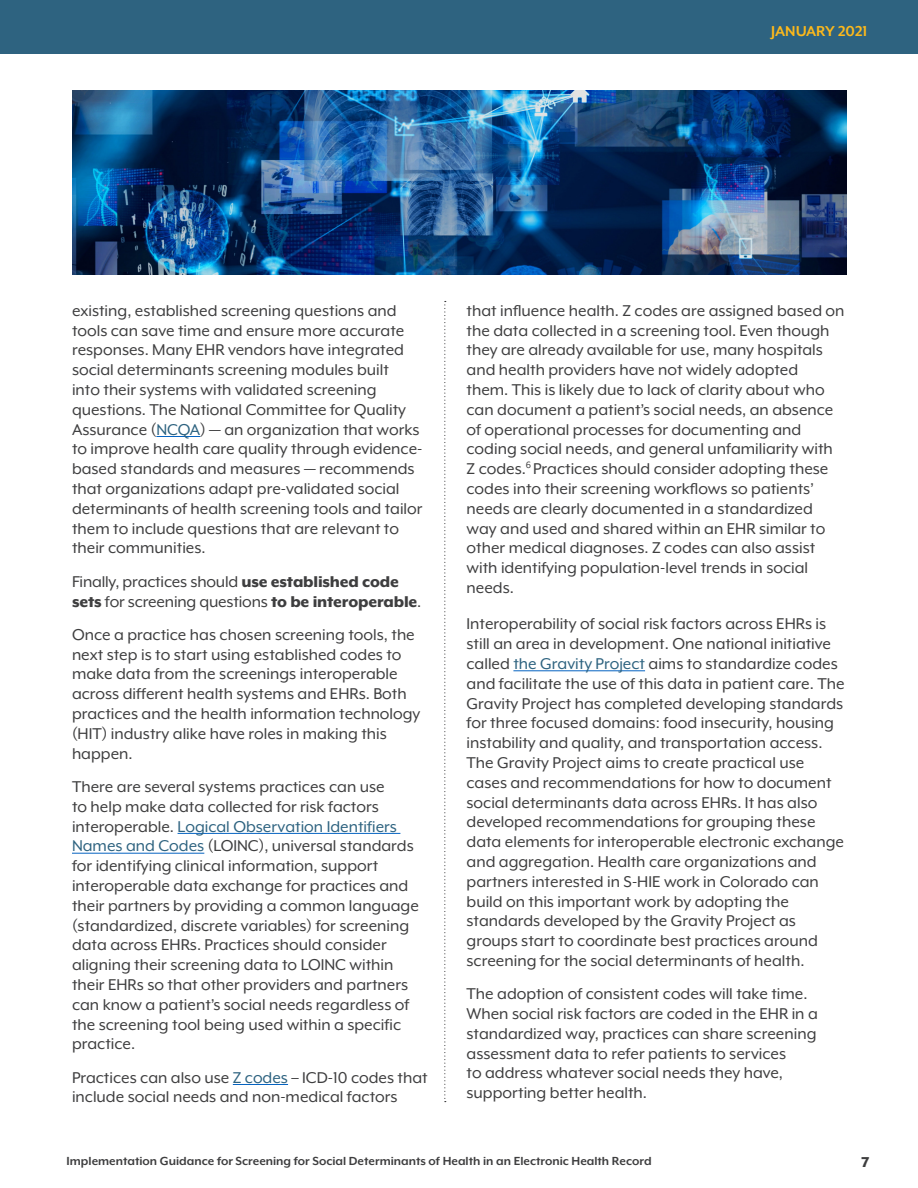
<style>
.page{position:relative;width:918px;height:1188px;background:#fff}
.page>*{position:absolute;margin:0;border:0;box-sizing:border-box;transform-origin:0 0}
.t1{font:18px/19.8px "Mr Eaves XL Mod OT";color:#3e3e3f}
.t2{font:700 16.5px "Mr Eaves XL Mod OT";color:#fdb91b}
.t3{font:800 16.5px "Mr Eaves XL Mod OT";color:#3e3e3f}
.t4{font:700 13.5px "Mr Eaves XL Mod OT";color:#3e3e3f}
.s1{color:#2e6380}
.s2{font-weight:800}
</style>
<div class="page">
<div style="left:0;top:0;width:918px;height:54px;background:#2e6380"></div>
<hr style="left:156px;top:436px;width:44px;height:1px;background:#0563c1">
<hr style="left:178px;top:833px;width:222px;height:1px;background:#0563c1">
<hr style="left:72px;top:853px;width:132px;height:1px;background:#0563c1">
<hr style="left:233px;top:1084px;width:55px;height:1px;background:#0563c1">
<hr style="left:513px;top:671px;width:132px;height:1px;background:#0563c1">
<img style="left:72px;top:90px;width:774px;height:185px">
<svg style="left:444px;top:301px;width:2px;height:801px"></svg>
<p class="t2" style="left:771px;top:23px;width:98px">JANUARY 2021</p>
<p class="t1" style="left:72px;top:301px;width:352px">existing, established screening questions and tools can save time and ensure more accurate responses. Many EHR vendors have integrated social determinants screening modules built<br>into their systems with validated screening questions. The National Committee for Quality Assurance (<span class="s1">NCQA</span>) — an organization that works to improve health care quality through evidence&shy;based standards and measures — recommends that organizations adapt pre-validated social determinants of health screening tools and tailor them to include questions that are relevant to their communities.</p>
<p class="t1" style="left:72px;top:571px;width:351px">Finally, practices should <span class="s2">use established code sets</span> for screening questions <span class="s2">to be interoperable</span>.</p>
<p class="t1" style="left:72px;top:625px;width:350px">Once a practice has chosen screening tools, the next step is to start using established codes to make data from the screenings interoperable across different health systems and EHRs. Both practices and the health information technology (HIT) industry alike have roles in making this happen.</p>
<p class="t1" style="left:72px;top:777px;width:348px">There are several systems practices can use<br>to help make data collected for risk factors interoperable. <span class="s1">Logical Observation Identifiers Names and Codes</span> (LOINC), universal standards for identifying clinical information, support interoperable data exchange for practices and their partners by providing a common language (standardized, discrete variables) for screening data across EHRs. Practices should consider aligning their screening data to LOINC within their EHRs so that other providers and partners can know a patient’s social needs regardless of the screening tool being used within a specific practice.</p>
<p class="t1" style="left:72px;top:1067px;width:357px">Practices can also use <span class="s1">Z codes</span> – ICD-10 codes that include social needs and non-medical factors</p>
<p class="t1" style="left:467px;top:301px;width:380px">that influence health. Z codes are assigned based on the data collected in a screening tool. Even though they are already available for use, many hospitals and health providers have not widely adopted them. This is likely due to lack of clarity about who can document a patient’s social needs, an absence of operational processes for documenting and coding social needs, and general unfamiliarity with Z codes.<sup>6</sup> Practices should consider adopting these codes into their screening workflows so patients’ needs are clearly documented in a standardized way and used and shared within an EHR similar to other medical diagnoses. Z codes can also assist with identifying population-level trends in social needs.</p>
<p class="t1" style="left:467px;top:614px;width:380px">Interoperability of social risk factors across EHRs is still an area in development. One national initiative called <span class="s1">the Gravity Project</span> aims to standardize codes and facilitate the use of this data in patient care. The Gravity Project has completed developing standards for three focused domains: food insecurity, housing instability and quality, and transportation access.<br>The Gravity Project aims to create practical use cases and recommendations for how to document social determinants data across EHRs. It has also developed recommendations for grouping these data elements for interoperable electronic exchange and aggregation. Health care organizations and partners interested in S-HIE work in Colorado can build on this important work by adopting the standards developed by the Gravity Project as groups start to coordinate best practices around screening for the social determinants of health.</p>
<p class="t1" style="left:467px;top:984px;width:353px">The adoption of consistent codes will take time.<br>When social risk factors are coded in the EHR in a standardized way, practices can share screening assessment data to refer patients to services<br>to address whatever social needs they have, supporting better health.</p>
<p class="t4" style="left:67px;top:1154px;width:587px">Implementation Guidance for Screening for Social Determinants of Health in an Electronic Health Record</p>
<p class="t3" style="left:862px;top:1154px;width:9px">7</p>
</div>
